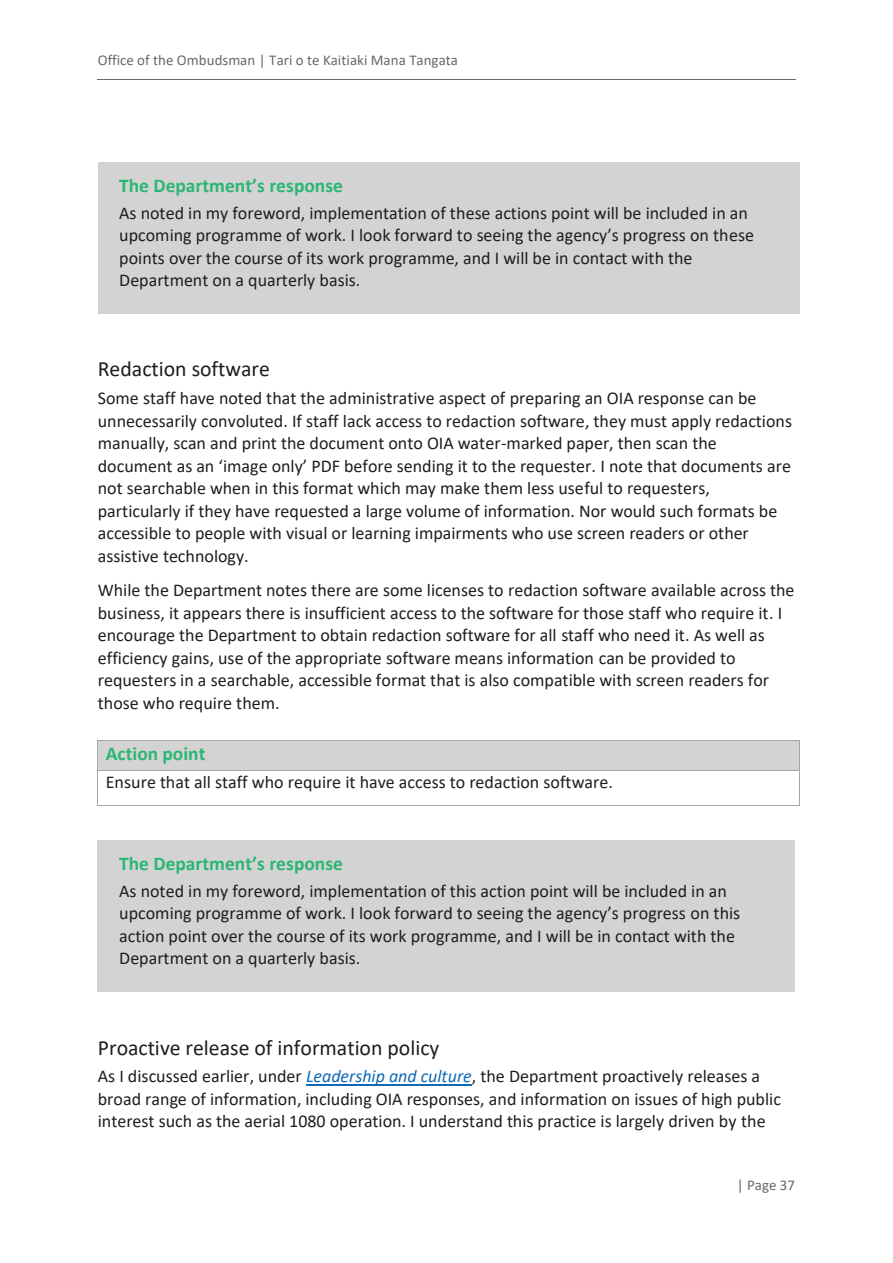
<style>
.page{position:relative;width:893px;height:1263px;background:#fff}
.page>*{position:absolute;margin:0;border:0;box-sizing:border-box;transform-origin:0 0}
.t1{font:21.75px "Calibri";color:#1e1e1e}
.t2{font:700 19.5px "Calibri";color:#2bb673}
.t3{font:18px/22.5px "Calibri";color:#1e1e1e}
.t4{font:15px "Calibri";color:#696969}
.s1{font-style:italic;color:#0d6ab8}
</style>
<div class="page">
<hr style="left:97px;top:79px;width:699px;height:1px;background:#696969">
<div style="left:98px;top:162px;width:702px;height:152px;background:#d3d3d3"></div>
<div style="left:98px;top:741px;width:701px;height:29px;background:#d3d3d3"></div>
<hr style="left:98px;top:740px;width:701px;height:1px;background:#a6a6a6">
<svg style="left:97px;top:740px;width:1px;height:30px"></svg>
<hr style="left:98px;top:770px;width:701px;height:1px;background:#a6a6a6">
<svg style="left:799px;top:740px;width:1px;height:30px"></svg>
<hr style="left:97px;top:770px;width:1px;height:35px;background:#a6a6a6">
<hr style="left:98px;top:805px;width:701px;height:1px;background:#a6a6a6">
<hr style="left:799px;top:770px;width:1px;height:35px;background:#a6a6a6">
<div style="left:98px;top:840px;width:697px;height:152px;background:#d3d3d3"></div>
<hr style="left:306px;top:1084px;width:166px;height:2px;background:#0d6ab8">
<p class="t4" style="left:98px;top:54px;width:362px">Office of the Ombudsman | Tari o te Kaitiaki Mana Tangata</p>
<p class="t2" style="left:119px;top:177px;width:225px">The Department’s response</p>
<p class="t3" style="left:119px;top:203px;width:636px">As noted in my foreword, implementation of these actions point will be included in an upcoming programme of work. I look forward to seeing the agency’s progress on these points over the course of its work programme, and I will be in contact with the Department on a quarterly basis.</p>
<p class="t1" style="left:98px;top:360px;width:174px">Redaction software</p>
<p class="t3" style="left:98px;top:389px;width:696px">Some staff have noted that the administrative aspect of preparing an OIA response can be unnecessarily convoluted. If staff lack access to redaction software, they must apply redactions manually, scan and print the document onto OIA water-marked paper, then scan the document as an ‘image only’ PDF before sending it to the requester. I note that documents are not searchable when in this format which may make them less useful to requesters, particularly if they have requested a large volume of information. Nor would such formats be accessible to people with visual or learning impairments who use screen readers or other assistive technology.</p>
<p class="t3" style="left:98px;top:580px;width:698px">While the Department notes there are some licenses to redaction software available across the business, it appears there is insufficient access to the software for those staff who require it. I encourage the Department to obtain redaction software for all staff who need it. As well as efficiency gains, use of the appropriate software means information can be provided to requesters in a searchable, accessible format that is also compatible with screen readers for those who require them.</p>
<p class="t2" style="left:106px;top:745px;width:101px">Action point</p>
<p class="t3" style="left:106px;top:772px;width:509px">Ensure that all staff who require it have access to redaction software.</p>
<p class="t2" style="left:119px;top:855px;width:225px">The Department’s response</p>
<p class="t3" style="left:119px;top:881px;width:623px">As noted in my foreword, implementation of this action point will be included in an upcoming programme of work. I look forward to seeing the agency’s progress on this action point over the course of its work programme, and I will be in contact with the Department on a quarterly basis.</p>
<p class="t1" style="left:98px;top:1038px;width:343px">Proactive release of information policy</p>
<p class="t3" style="left:98px;top:1067px;width:685px">As I discussed earlier, under <span class="s1">Leadership and culture</span>, the Department proactively releases a broad range of information, including OIA responses, and information on issues of high public interest such as the aerial 1080 operation. I understand this practice is largely driven by the</p>
<p class="t4" style="left:737px;top:1179px;width:60px">| Page 37</p>
</div>
